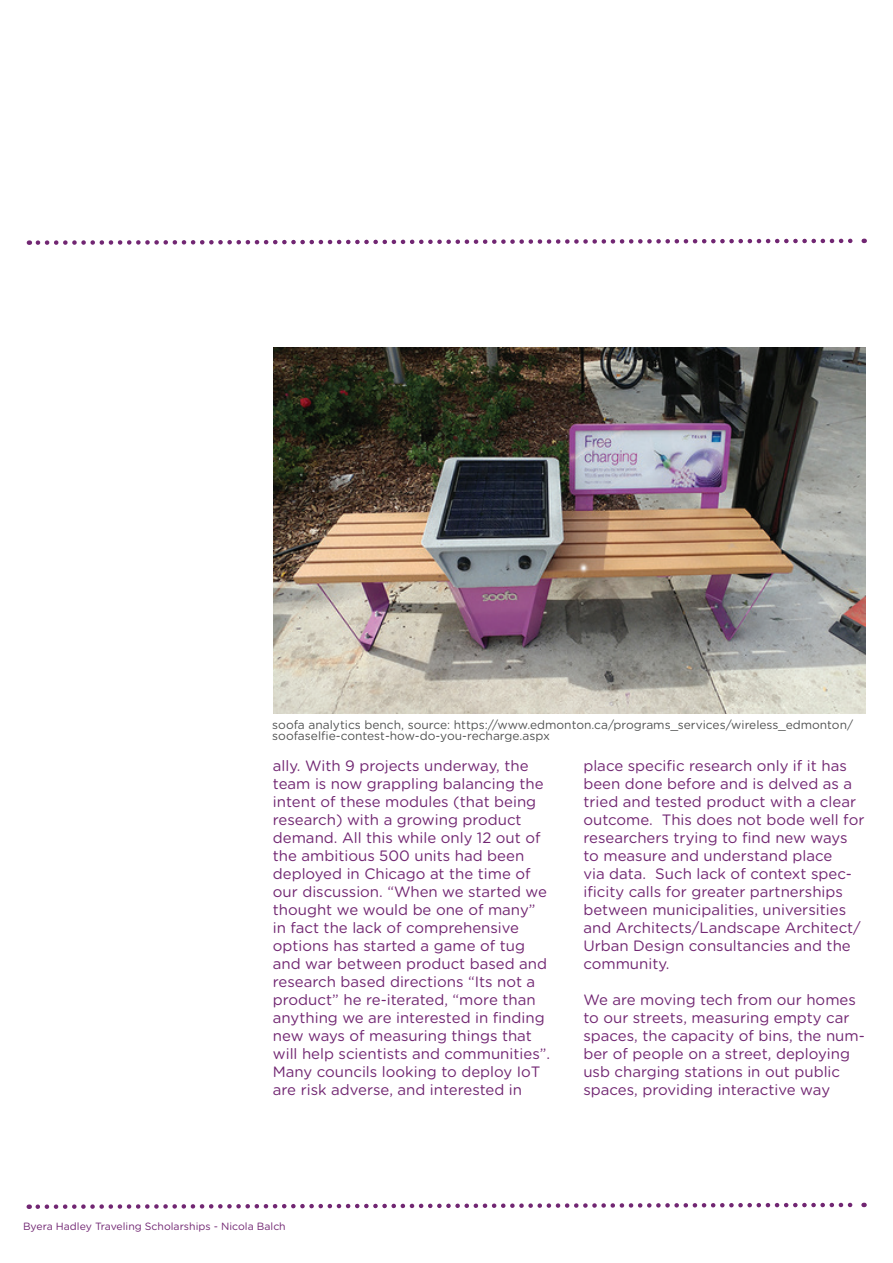
<style>
.page{position:relative;width:893px;height:1263px;background:#fff}
.page>*{position:absolute;margin:0;border:0;box-sizing:border-box;transform-origin:0 0}
.t1{font:15px/18px "Gotham Rounded";color:#712672}
.t2{font:12px/10.5px "Gotham Rounded";color:#525353}
.t3{font:10.5px "Gotham Rounded";color:#712672}
</style>
<div class="page">
<svg style="left:29px;top:238px;width:836px;height:7px"></svg>
<svg style="left:29px;top:1202px;width:835px;height:7px"></svg>
<img style="left:274px;top:347px;width:591px;height:366px">
<p class="t2" style="left:272px;top:719px;width:582px">soofa analytics bench, source: https://www.edmonton.ca/programs_services/wireless_edmonton/ soofaselfie-contest-how-do-you-recharge.aspx</p>
<p class="t1" style="left:273px;top:756px;width:279px">ally. With 9 projects underway, the team is now grappling balancing the intent of these modules (that being research) with a growing product demand. All this while only 12 out of the ambitious 500 units had been deployed in Chicago at the time of our discussion. “When we started we thought we would be one of many” in fact the lack of comprehensive options has started a game of tug and war between product based and research based directions “Its not a product” he re-iterated, “more than anything we are interested in finding new ways of measuring things that will help scientists and communities”.<br>Many councils looking to deploy IoT are risk adverse, and interested in</p>
<p class="t1" style="left:583px;top:756px;width:283px">place specific research only if it has been done before and is delved as a tried and tested product with a clear outcome. This does not bode well for researchers trying to find new ways to measure and understand place<br>via data. Such lack of context spec&shy;ificity calls for greater partnerships between municipalities, universities and Architects/Landscape Architect/ Urban Design consultancies and the community.</p>
<p class="t1" style="left:583px;top:990px;width:283px">We are moving tech from our homes to our streets, measuring empty car spaces, the capacity of bins, the num&shy;ber of people on a street, deploying usb charging stations in out public spaces, providing interactive way</p>
<p class="t3" style="left:23px;top:1219px;width:264px">Byera Hadley Traveling Scholarships - Nicola Balch</p>
</div>
